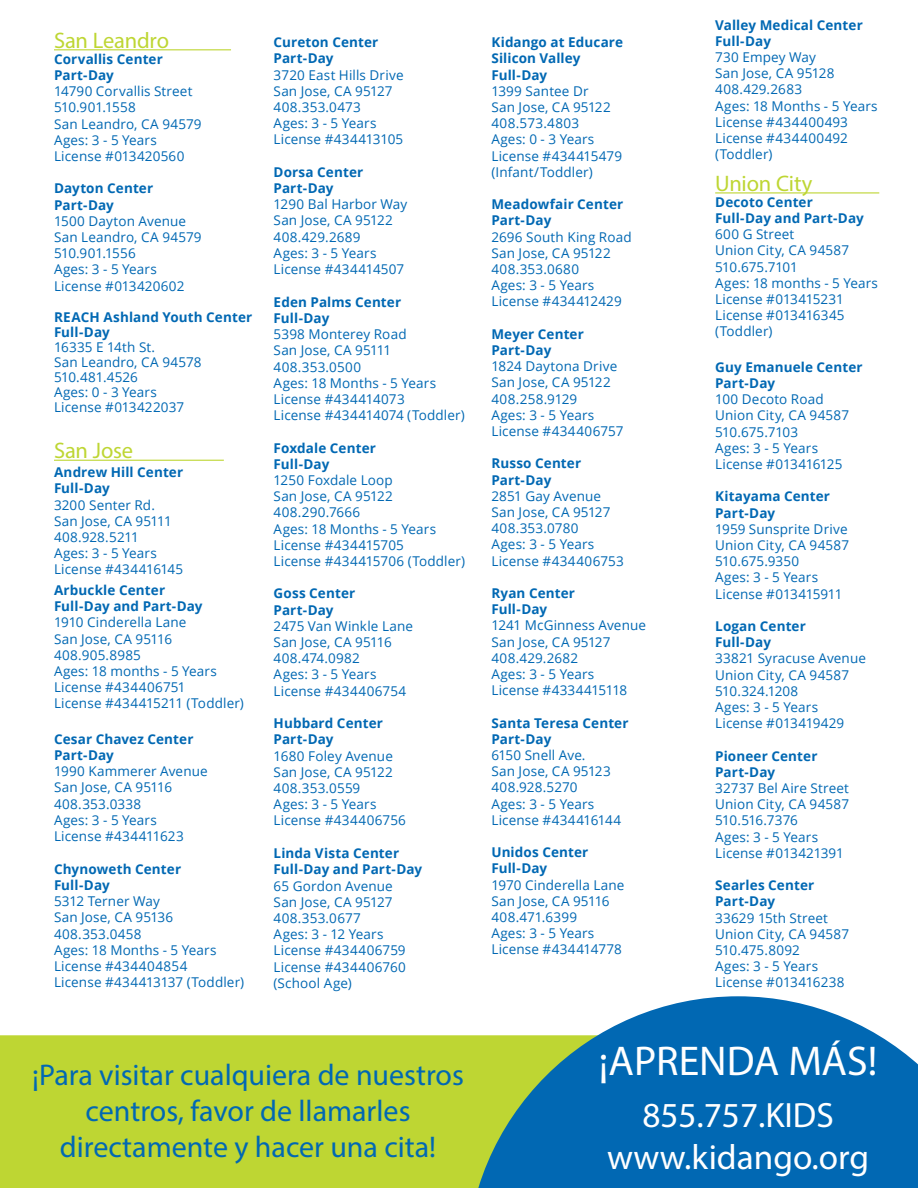
<style>
.page{position:relative;width:918px;height:1188px;background:#fff}
.page>*{position:absolute;margin:0;border:0;box-sizing:border-box;transform-origin:0 0}
.t1{font:41.7px "Myriad Pro";color:#fff}
.t2{font:35.25px "Myriad Pro";color:#fff}
.t3{font:30px "Myriad Pro";color:#0168b3}
.Heading{font:22.5px "Myriad Pro";letter-spacing:-.01em;color:#bed633}
.Body{font:22.5px "Myriad Pro";letter-spacing:-.01em;color:#bed633}
.Body-2{font:13.5px/16.2px "Open Sans";letter-spacing:.01em;color:#0168b3}
.Heading-2{font:13.5px/16.2px "Open Sans";letter-spacing:.01em;color:#0168b3}
.Body-3{font:700 13.5px/16.2px "Open Sans";letter-spacing:.005em;color:#0168b3}
.s1{font-weight:700}
</style>
<div class="page">
<hr style="left:54px;top:49px;width:177px;height:1px;background:#bed633">
<hr style="left:54px;top:460px;width:170px;height:1px;background:#bed633">
<hr style="left:715px;top:192px;width:164px;height:1px;background:#bed633">
<div style="left:0;top:1035px;width:466px;height:153px;background:#bed633"></div>
<svg style="left:466px;top:996px;width:452px;height:192px;background:#3385af"></svg>
<p class="Body" style="left:54px;top:26px;width:117px">San Leandro</p>
<p class="Body-2" style="left:54px;top:50px;width:149px"><span class="s1">Corvallis Center<br>Part-Day<br></span>14790 Corvallis Street<br>510.901.1558<br>San Leandro, CA 94579<br>Ages: 3 - 5 Years<br>License #013420560</p>
<p class="Body-2" style="left:54px;top:180px;width:149px"><span class="s1">Dayton Center<br>Part-Day<br></span>1500 Dayton Avenue<br>San Leandro, CA 94579<br>510.901.1556<br>Ages: 3 - 5 Years<br>License #013420602</p>
<p class="Body-3" style="left:54px;top:308px;width:200px">REACH Ashland Youth Center</p>
<p class="Body-2" style="left:54px;top:324px;width:149px;line-height:15px"><span class="s1">Full-Day<br></span>16335 E 14th St.<br>San Leandro, CA 94578<br>510.481.4526</p>
<p class="Body-2" style="left:54px;top:383px;width:104px">Ages: 0 - 3 Years</p>
<p class="Body-2" style="left:54px;top:398px;width:132px">License #013422037</p>
<p class="Heading" style="left:54px;top:437px;width:81px">San Jose</p>
<p class="Body-3" style="left:54px;top:464px;width:131px">Andrew Hill Center</p>
<p class="Body-3" style="left:54px;top:480px;width:57px">Full-Day</p>
<p class="Body-2" style="left:54px;top:496px;width:102px">3200 Senter Rd.</p>
<p class="Body-2" style="left:54px;top:512px;width:131px">San Jose, CA 95111<br>408.928.5211<br>Ages: 3 - 5 Years<br>License #434416145</p>
<p class="Heading-2" style="left:54px;top:582px;width:191px"><span class="s1">Arbuckle Center<br>Full-Day and Part-Day<br></span>1910 Cinderella Lane<br>San Jose, CA 95116<br>408.905.8985<br>Ages: 18 months - 5 Years<br>License #434406751<br>License #434415211 (Toddler)</p>
<p class="Body-2" style="left:54px;top:731px;width:155px"><span class="s1">Cesar Chavez Center<br>Part-Day<br></span>1990 Kammerer Avenue<br>San Jose, CA 95116<br>408.353.0338<br>Ages: 3 - 5 Years<br>License #434411623</p>
<p class="Body-2" style="left:54px;top:860px;width:192px"><span class="s1">Chynoweth Center<br>Full-Day<br></span>5312 Terner Way<br>San Jose, CA 95136<br>408.353.0458<br>Ages: 18 Months - 5 Years<br>License #434404854<br>License #434413137 (Toddler)</p>
<p class="Body-2" style="left:274px;top:34px;width:132px"><span class="s1">Cureton Center<br>Part-Day<br></span>3720 East Hills Drive<br>San Jose, CA 95127<br>408.353.0473<br>Ages: 3 - 5 Years<br>License #434413105</p>
<p class="Body-3" style="left:274px;top:164px;width:91px">Dorsa Center</p>
<p class="Body-3" style="left:274px;top:180px;width:61px">Part-Day</p>
<p class="Body-2" style="left:274px;top:196px;width:135px">1290 Bal Harbor Way</p>
<p class="Body-2" style="left:274px;top:212px;width:132px">San Jose, CA 95122<br>408.429.2689<br>Ages: 3 - 5 Years<br>License #434414507</p>
<p class="Body-3" style="left:274px;top:293px;width:129px">Eden Palms Center<br>Full-Day</p>
<p class="Body-2" style="left:274px;top:326px;width:193px">5398 Monterey Road<br>San Jose, CA 95111<br>408.353.0500<br>Ages: 18 Months - 5 Years<br>License #434414073<br>License #434414074 (Toddler)</p>
<p class="Body-3" style="left:274px;top:439px;width:104px">Foxdale Center</p>
<p class="Body-3" style="left:274px;top:455px;width:57px">Full-Day</p>
<p class="Body-2" style="left:274px;top:472px;width:121px">1250 Foxdale Loop</p>
<p class="Body-2" style="left:274px;top:488px;width:121px">San Jose, CA 95122<br>408.290.7666</p>
<p class="Body-2" style="left:274px;top:520px;width:164px">Ages: 18 Months - 5 Years<br>License #434415705</p>
<p class="Body-2" style="left:274px;top:553px;width:193px">License #434415706 (Toddler)</p>
<p class="Body-2" style="left:274px;top:585px;width:141px"><span class="s1">Goss Center<br>Part-Day<br></span>2475 Van Winkle Lane<br>San Jose, CA 95116<br>408.474.0982<br>Ages: 3 - 5 Years<br>License #434406754</p>
<p class="Body-2" style="left:274px;top:715px;width:134px"><span class="s1">Hubbard Center<br>Part-Day<br></span>1680 Foley Avenue<br>San Jose, CA 95122<br>408.353.0559<br>Ages: 3 - 5 Years<br>License #434406756</p>
<p class="Body-3" style="left:274px;top:845px;width:127px">Linda Vista Center</p>
<p class="Body-2" style="left:274px;top:861px;width:150px"><span class="s1">Full-Day and Part-Day<br></span>65 Gordon Avenue<br>San Jose, CA 95127<br>408.353.0677<br>Ages: 3 - 12 Years<br>License #434406759<br>License #434406760 (School Age)</p>
<p class="t3" style="left:32px;top:1056px;width:433px">¡Para visitar cualquiera de nuestros</p>
<p class="t3" style="left:86px;top:1092px;width:326px">centros, favor de llamarles</p>
<p class="t3" style="left:60px;top:1128px;width:378px">directamente y hacer una cita!</p>
<p class="Body-3" style="left:491px;top:34px;width:133px">Kidango at Educare</p>
<p class="Body-3" style="left:491px;top:50px;width:91px">Silicon Valley</p>
<p class="Body-3" style="left:491px;top:66px;width:57px">Full-Day</p>
<p class="Body-2" style="left:491px;top:83px;width:99px">1399 Santee Dr</p>
<p class="Body-2" style="left:491px;top:99px;width:121px">San Jose, CA 95122<br>408.573.4803</p>
<p class="Body-2" style="left:491px;top:131px;width:104px">Ages: 0 - 3 Years</p>
<p class="Body-2" style="left:491px;top:147px;width:132px">License #434415479</p>
<p class="Body-2" style="left:491px;top:164px;width:103px">(Infant/Toddler)</p>
<p class="Body-2" style="left:491px;top:196px;width:142px"><span class="s1">Meadowfair Center<br>Part-Day<br></span>2696 South King Road<br>San Jose, CA 95122<br>408.353.0680<br>Ages: 3 - 5 Years<br>License #434412429</p>
<p class="Body-2" style="left:491px;top:326px;width:134px"><span class="s1">Meyer Center<br>Part-Day<br></span>1824 Daytona Drive<br>San Jose, CA 95122<br>408.258.9129<br>Ages: 3 - 5 Years<br>License #434406757</p>
<p class="Body-2" style="left:491px;top:455px;width:134px"><span class="s1">Russo Center<br>Part-Day<br></span>2851 Gay Avenue<br>San Jose, CA 95127<br>408.353.0780<br>Ages: 3 - 5 Years<br>License #434406753</p>
<p class="Body-3" style="left:491px;top:585px;width:85px">Ryan Center</p>
<p class="Body-3" style="left:491px;top:601px;width:57px">Full-Day</p>
<p class="Body-2" style="left:491px;top:617px;width:156px">1241 McGinness Avenue</p>
<p class="Body-2" style="left:491px;top:633px;width:137px">San Jose, CA 95127<br>408.429.2682<br>Ages: 3 - 5 Years<br>License #4334415118</p>
<p class="Body-2" style="left:491px;top:714px;width:139px"><span class="s1">Santa Teresa Center<br>Part-Day<br></span>6150 Snell Ave.<br>San Jose, CA 95123<br>408.928.5270<br>Ages: 3 - 5 Years<br>License #434416144</p>
<p class="Body-3" style="left:491px;top:844px;width:99px">Unidos Center<br>Full-Day</p>
<p class="Body-2" style="left:491px;top:876px;width:135px">1970 Cinderella Lane<br>San Jose, CA 95116<br>408.471.6399<br>Ages: 3 - 5 Years<br>License #434414778</p>
<p class="Body-2" style="left:715px;top:16px;width:164px"><span class="s1">Valley Medical Center<br>Full-Day<br></span>730 Empey Way<br>San Jose, CA 95128<br>408.429.2683<br>Ages: 18 Months - 5 Years<br>License #434400493<br>License #434400492</p>
<p class="Body-2" style="left:715px;top:146px;width:59px">(Toddler)</p>
<p class="Heading" style="left:715px;top:169px;width:99px">Union City</p>
<p class="Heading-2" style="left:715px;top:194px;width:164px"><span class="s1">Decoto Center<br>Full-Day and Part-Day<br></span>600 G Street<br>Union City, CA 94587<br>510.675.7101<br>Ages: 18 months - 5 Years<br>License #013415231<br>License #013416345 (Toddler)</p>
<p class="Body-2" style="left:715px;top:359px;width:149px"><span class="s1">Guy Emanuele Center<br>Part-Day<br></span>100 Decoto Road<br>Union City, CA 94587<br>510.675.7103<br>Ages: 3 - 5 Years<br>License #013416125</p>
<p class="Body-2" style="left:715px;top:488px;width:136px"><span class="s1">Kitayama Center<br>Part-Day<br></span>1959 Sunsprite Drive<br>Union City, CA 94587<br>510.675.9350<br>Ages: 3 - 5 Years<br>License #013415911</p>
<p class="Body-2" style="left:715px;top:618px;width:152px"><span class="s1">Logan Center<br>Full-Day<br></span>33821 Syracuse Avenue<br>Union City, CA 94587<br>510.324.1208<br>Ages: 3 - 5 Years<br>License #013419429</p>
<p class="Body-2" style="left:715px;top:747px;width:136px"><span class="s1">Pioneer Center<br>Part-Day<br></span>32737 Bel Aire Street<br>Union City, CA 94587<br>510.516.7376<br>Ages: 3 - 5 Years<br>License #013421391</p>
<p class="Body-2" style="left:715px;top:877px;width:136px"><span class="s1">Searles Center<br>Part-Day<br></span>33629 15th Street<br>Union City, CA 94587<br>510.475.8092<br>Ages: 3 - 5 Years<br>License #013416238</p>
<p class="t1" style="left:599px;top:1036px;width:280px">¡APRENDA MÁS!</p>
<p class="t2" style="left:642px;top:1093px;width:193px">855.757.KIDS</p>
<p class="t2" style="left:607px;top:1136px;width:264px">www.kidango.org</p>
</div>
